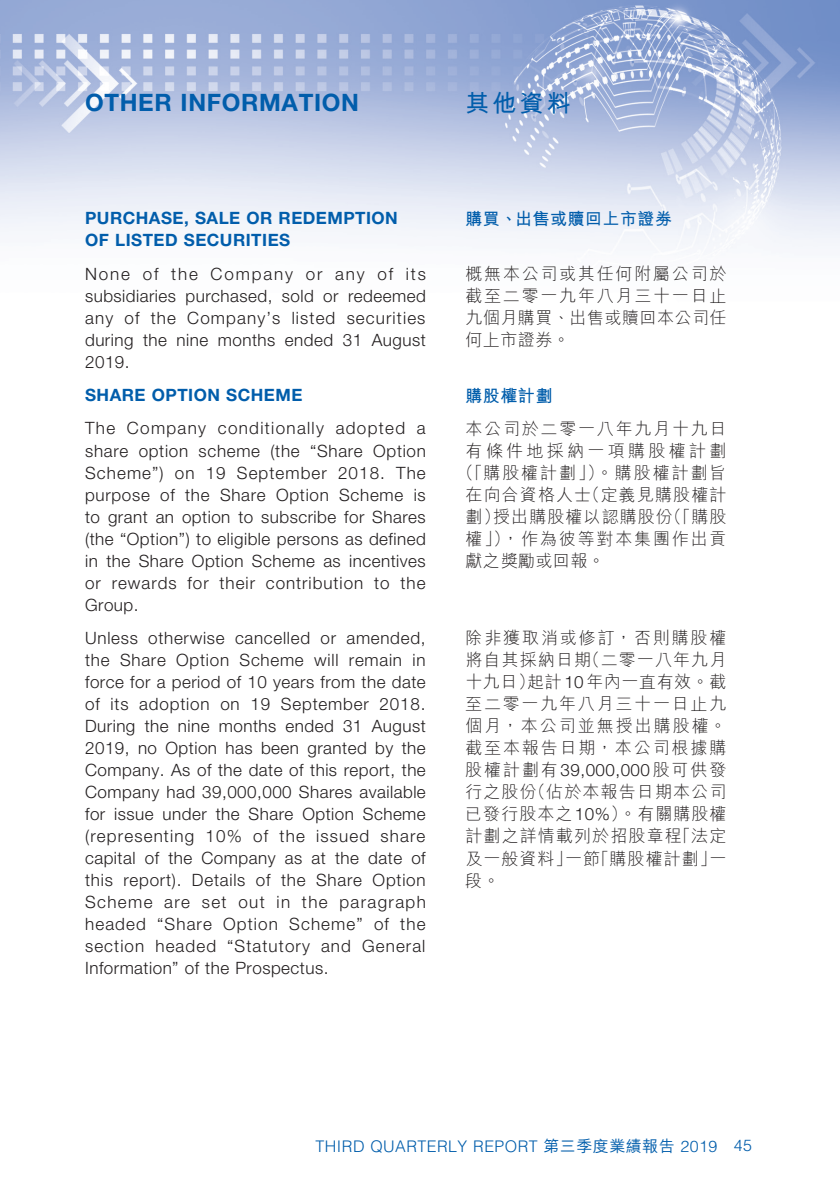
<style>
.page{position:relative;width:840px;height:1191px;background:#fff}
.page>*{position:absolute;margin:0;border:0;box-sizing:border-box;transform-origin:0 0}
.t1{font:700 24px "Helvetica Neue";color:#015dab}
.t2{font:700 24px "M Hei HK";color:#015dab}
.t3{font:300 17px/22px "Helvetica Neue";letter-spacing:.03em;color:#231f20;text-align:justify}
.t4{font:300 17px/22px "M Hei HK";letter-spacing:.105em;color:#231f20;text-align:justify}
.t5{font:700 17px/22px "Helvetica Neue";letter-spacing:.03em;color:#015dab}
.t6{font:300 17px "M Hei HK";letter-spacing:.065em;color:#231f20}
.t7{font:700 17px "M Hei HK";letter-spacing:.03em;color:#015dab}
.t8{font:300 17px "M Hei HK";letter-spacing:.195em;color:#231f20}
.t9{font:300 17px "M Hei HK";letter-spacing:.03em;color:#231f20}
.t10{font:300 16px "Helvetica";letter-spacing:.03em;color:#015dab}
.s1{font-family:"Helvetica Neue"}
.s2{font-family:"M Hei HK"}
.s3{font-family:"M Hei HK";font-weight:500}
</style>
<div class="page">
<img style="left:0;top:0;width:839px;height:251px">
<h1 class="t1" style="left:85px;top:88px;width:18px">OTHER</h1>
<h1 class="t1" style="left:180px;top:88px;width:17px">INFORMATION</h1>
<h1 class="t2" style="left:465px;top:86px;width:107px">其他資料</h1>
<p class="t5" style="left:85px;top:207px;width:314px">PURCHASE, SALE OR REDEMPTION<br>OF LISTED SECURITIES</p>
<p class="t3" style="left:85px;top:262px;width:342px">None of the Company or any of its subsidiaries purchased, sold or redeemed any of the Company’s listed securities during the nine months ended 31 August 2019.</p>
<p class="t5" style="left:85px;top:384px;width:219px">SHARE OPTION SCHEME</p>
<p class="t3" style="left:85px;top:417px;width:342px">The Company conditionally adopted a share option scheme (the “Share Option Scheme”) on 19 September 2018. The purpose of the Share Option Scheme is to grant an option to subscribe for Shares (the “Option”) to eligible persons as defined in the Share Option Scheme as incentives or rewards for their contribution to the Group.</p>
<p class="t3" style="left:85px;top:626px;width:342px">Unless otherwise cancelled or amended, the Share Option Scheme will remain in force for a period of 10 years from the date of its adoption on 19 September 2018.<br>During the nine months ended 31 August 2019, no Option has been granted by the Company. As of the date of this report, the Company had 39,000,000 Shares available for issue under the Share Option Scheme (representing 10% of the issued share capital of the Company as at the date of this report). Details of the Share Option Scheme are set out in the paragraph headed “Share Option Scheme” of the section headed “Statutory and General Information” of the Prospectus.</p>
<p class="t7" style="left:465px;top:206px;width:208px">購買、出售或贖回上市證劵</p>
<p class="t4" style="left:465px;top:262px;width:262px">概無本公司或其任何附屬公司於截至二零一九年八月三十一日止九個月購買、出售或贖回本公司任何上市證券。</p>
<p class="t7" style="left:465px;top:383px;width:88px">購股權計劃</p>
<p class="t4" style="left:465px;top:417px;width:262px">本公司於二零一八年九月十九日</p>
<p class="t8" style="left:465px;top:439px;width:262px">有條件地採納一項購股權計劃</p>
<p class="t4" style="left:456px;top:461px;width:271px">（「購股權計劃」）。購股權計劃旨</p>
<p class="t6" style="left:465px;top:483px;width:262px">在向合資格人士（定義見購股權計</p>
<p class="t6" style="left:465px;top:505px;width:262px">劃）授出購股權以認購股份（「購股</p>
<p class="t4" style="left:465px;top:527px;width:262px">權」），作為彼等對本集團作出貢</p>
<p class="t9" style="left:465px;top:549px;width:141px">獻之獎勵或回報。</p>
<p class="t4" style="left:465px;top:626px;width:262px">除非獲取消或修訂，否則購股權將自其採納日期（二零一八年九月十九日）起計<span class="s1">10</span>年內一直有效。截至二零一九年八月三十一日止九個月，本公司並無授出購股權。截至本報告日期，本公司根據購</p>
<p class="t3" style="left:465px;top:759px;width:262px"><span class="s2">股權計劃有</span>39,000,000<span class="s2">股可供發</span></p>
<p class="t4" style="left:465px;top:780px;width:262px">行之股份（佔於本報告日期本公司已發行股本之<span class="s1">10%</span>）。有關購股權計劃之詳情載列於招股章程「法定及一般資料」一節「購股權計劃」一段。</p>
<p class="t10" style="left:315px;top:1136px;width:438px">THIRD QUARTERLY REPORT <span class="s3">第三季度業績報告</span> 2019 45</p>
</div>
